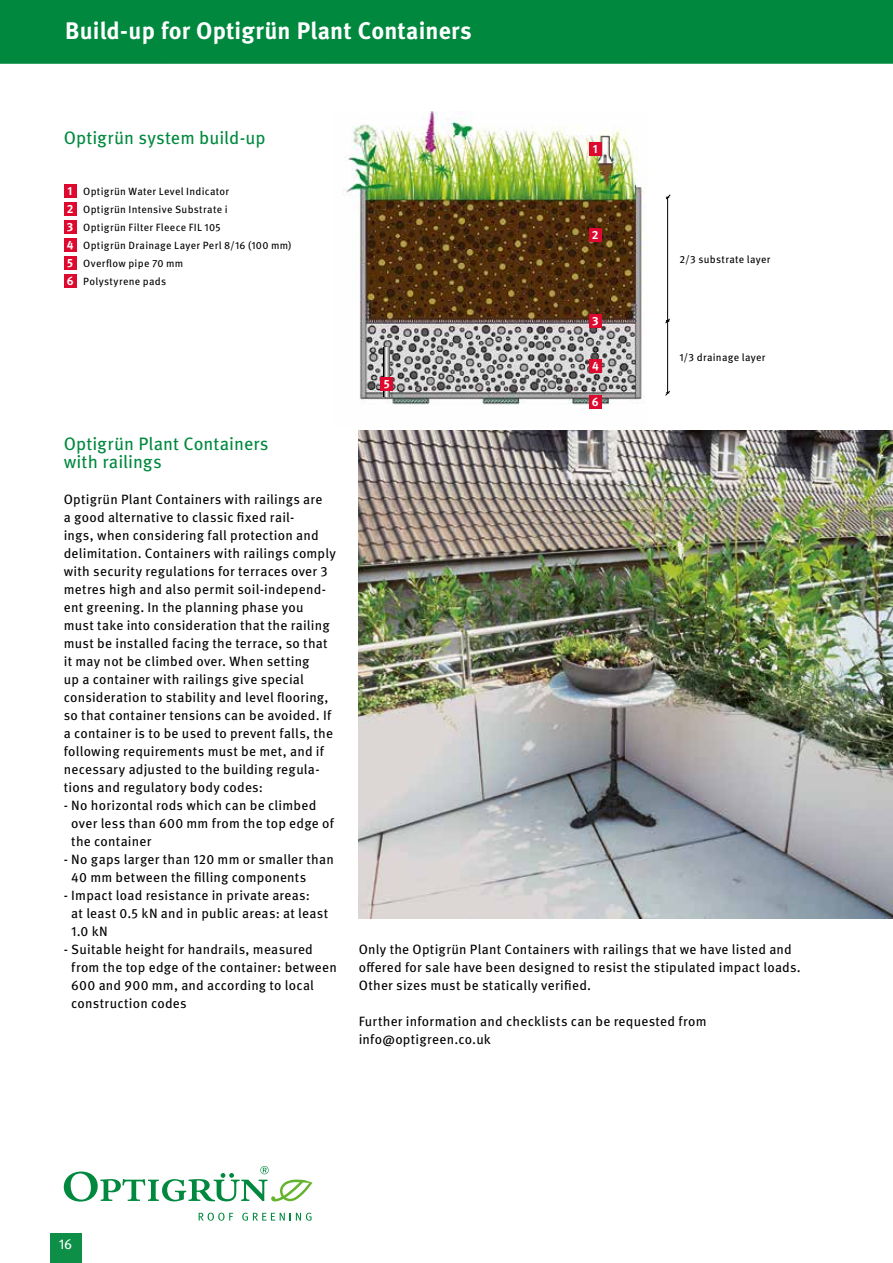
<style>
.page{position:relative;width:893px;height:1263px;background:#fff}
.page>*{position:absolute;margin:0;border:0;box-sizing:border-box;transform-origin:0 0}
.t1{font:700 24px "Meta Pro";letter-spacing:.005em;color:#fff}
.t2{font:18px/18px "Meta Pro";letter-spacing:.005em;color:#00893e}
.t3{font:14.25px "Meta Pro";color:#fff}
.t4{font:13.5px/18px "Meta Pro";letter-spacing:.015em;color:#000}
.t5{font:700 12px "Meta Pro";color:#fff}
.t6{font:10.5px/18px "Meta Pro";letter-spacing:.03em;color:#000}
.s1{font-weight:700;font-size:12px;color:#fff}
</style>
<div class="page">
<img style="left:359px;top:430px;width:534px;height:488px">
<img style="left:343px;top:111px;width:302px;height:294px">
<div style="left:589px;top:229px;width:13px;height:13px;background:#dd092e"></div>
<div style="left:589px;top:142px;width:13px;height:14px;background:#dd092e"></div>
<div style="left:589px;top:359px;width:13px;height:14px;background:#dd092e"></div>
<div style="left:589px;top:396px;width:13px;height:13px;background:#dd092e"></div>
<div style="left:589px;top:314px;width:13px;height:14px;background:#dd092e"></div>
<div style="left:50px;top:1233px;width:31px;height:30px;background:#0d8f47"></div>
<div style="left:0;top:0;width:893px;height:64px;background:#00893e"></div>
<svg style="left:383px;top:348px;width:7px;height:49px"></svg>
<div style="left:381px;top:377px;width:12px;height:13px;background:#dd092e"></div>
<hr style="left:667px;top:197px;width:1px;height:124px;background:#000">
<hr style="left:667px;top:321px;width:1px;height:72px;background:#000">
<svg style="left:665px;top:194px;width:6px;height:6px"></svg>
<svg style="left:665px;top:318px;width:5px;height:6px"></svg>
<svg style="left:665px;top:390px;width:5px;height:6px"></svg>
<svg style="left:64px;top:1166px;width:249px;height:36px"></svg>
<svg style="left:199px;top:1213px;width:34px;height:8px"></svg>
<svg style="left:242px;top:1213px;width:70px;height:8px"></svg>
<div style="left:64px;top:185px;width:12px;height:13px;background:#dd092e"></div>
<div style="left:64px;top:203px;width:12px;height:13px;background:#dd092e"></div>
<div style="left:64px;top:221px;width:12px;height:13px;background:#dd092e"></div>
<div style="left:64px;top:239px;width:12px;height:13px;background:#dd092e"></div>
<div style="left:64px;top:257px;width:12px;height:13px;background:#dd092e"></div>
<div style="left:64px;top:275px;width:12px;height:13px;background:#dd092e"></div>
<h1 class="t1" style="left:65px;top:16px;width:408px">Build-up for Optigrün Plant Containers</h1>
<h2 class="t2" style="left:64px;top:129px;width:203px">Optigrün system build-up</h2>
<p class="t6" style="left:67px;top:182px;width:226px"><span class="s1">1</span> Optigrün Water Level Indicator<br><span class="s1">2</span> Optigrün Intensive Substrate i<br><span class="s1">3</span> Optigrün Filter Fleece FIL 105<br><span class="s1">4</span> Optigrün Drainage Layer Perl 8/16 (100 mm)<br><span class="s1">5</span> Overflow pipe 70 mm<br><span class="s1">6</span> Polystyrene pads</p>
<p class="t5" style="left:384px;top:376px;width:8px">5</p>
<p class="t5" style="left:593px;top:141px;width:7px">1</p>
<p class="t5" style="left:592px;top:227px;width:8px">2</p>
<p class="t5" style="left:592px;top:313px;width:8px">3</p>
<p class="t5" style="left:592px;top:358px;width:8px">4</p>
<p class="t5" style="left:592px;top:394px;width:8px">6</p>
<p class="t6" style="left:679px;top:251px;width:93px">2/3 substrate layer</p>
<p class="t6" style="left:679px;top:348px;width:87px">1/3 drainage layer</p>
<h2 class="t2" style="left:64px;top:435px;width:206px">Optigrün Plant Containers with railings</h2>
<p class="t4" style="left:64px;top:490px;width:274px">Optigrün Plant Containers with railings are<br>a good alternative to classic fixed rail-<br>ings, when considering fall protection and delimitation. Containers with railings comply with security regulations for terraces over 3 metres high and also permit soil-independ&shy;ent greening. In the planning phase you must take into consideration that the railing must be installed facing the terrace, so that it may not be climbed over. When setting<br>up a container with railings give special consideration to stability and level flooring, so that container tensions can be avoided. If a container is to be used to prevent falls, the following requirements must be met, and if necessary adjusted to the building regula&shy;tions and regulatory body codes:</p>
<p class="t4" style="left:71px;top:796px;width:264px;text-indent:-8px">- No horizontal rods which can be climbed over less than 600 mm from the top edge of the container</p>
<p class="t4" style="left:71px;top:850px;width:264px;text-indent:-8px">- No gaps larger than 120 mm or smaller than<br>40 mm between the filling components</p>
<p class="t4" style="left:71px;top:886px;width:258px;text-indent:-7px">- Impact load resistance in private areas:<br>at least 0.5 kN and in public areas: at least<br>1.0 kN</p>
<p class="t4" style="left:71px;top:940px;width:267px;text-indent:-8px">- Suitable height for handrails, measured from the top edge of the container: between 600 and 900 mm, and according to local construction codes</p>
<p class="t4" style="left:359px;top:940px;width:444px">Only the Optigrün Plant Containers with railings that we have listed and offered for sale have been designed to resist the stipulated impact loads.<br>Other sizes must be statically verified.</p>
<p class="t4" style="left:359px;top:1012px;width:349px">Further information and checklists can be requested from info@optigreen.co.uk</p>
<p class="t3" style="left:59px;top:1235px;width:15px">16</p>
</div>
